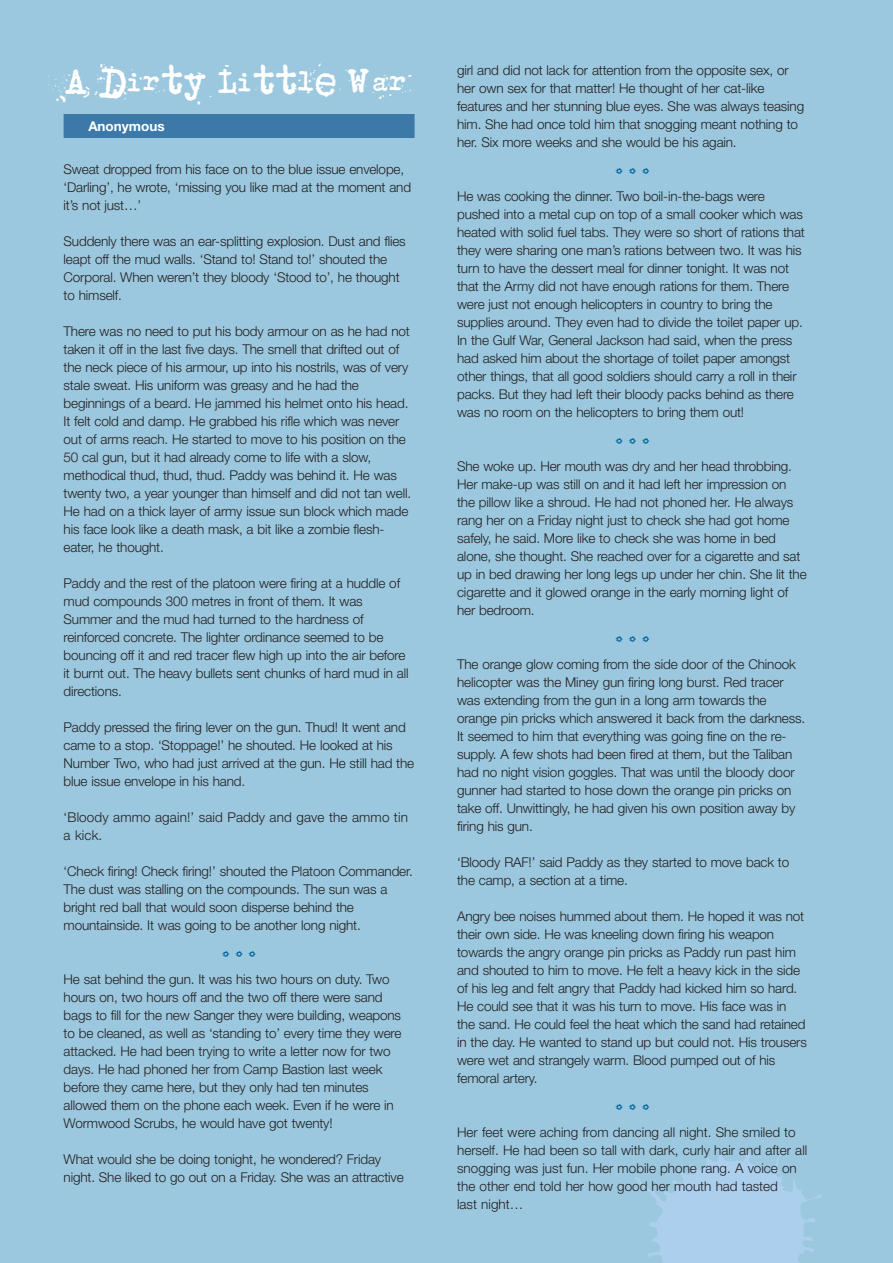
<style>
.page{position:relative;width:893px;height:1263px;background:#fff}
.page>*{position:absolute;margin:0;border:0;box-sizing:border-box;transform-origin:0 0}
.t1{font:34.5px "junko'stypewriter";color:#fff}
.t2{font:18px "junko'stypewriter";color:#00669b}
.t3{font:300 13.5px/18px "Helvetica Neue";letter-spacing:-.01em;color:#231f20}
.t4{font:300 13.5px/18px "Helvetica Neue";letter-spacing:.01em;color:#231f20}
.t5{font:700 13.5px "Helvetica Neue";color:#fff}
</style>
<div class="page">
<div style="left:0;top:0;width:892px;height:1263px;background:#9bc8de"></div>
<svg style="left:635px;top:1153px;width:187px;height:110px"></svg>
<div style="left:64px;top:114px;width:350px;height:24px;background:#3c79a9"></div>
<h1 class="t1" style="left:64px;top:61px;width:345px">ADirty Little War</h1>
<p class="t5" style="left:88px;top:121px;width:78px">Anonymous</p>
<p class="t3" style="left:64px;top:162px;width:349px">Sweat dropped from his face on to the blue issue envelope, ‘Darling’, he wrote, ‘missing you like mad at the moment and it’s not just…’</p>
<p class="t3" style="left:64px;top:234px;width:343px">Suddenly there was an ear-splitting explosion. Dust and flies leapt off the mud walls. ‘Stand to! Stand to!’ shouted the Corporal. When weren’t they bloody ‘Stood to’, he thought to himself.</p>
<p class="t3" style="left:64px;top:324px;width:349px">There was no need to put his body armour on as he had not taken it off in the last five days. The smell that drifted out of the neck piece of his armour, up into his nostrils, was of very stale sweat. His uniform was greasy and he had the beginnings of a beard. He jammed his helmet onto his head.<br>It felt cold and damp. He grabbed his rifle which was never out of arms reach. He started to move to his position on the 50 cal gun, but it had already come to life with a slow, methodical thud, thud, thud. Paddy was behind it. He was twenty two, a year younger than himself and did not tan well.<br>He had on a thick layer of army issue sun block which made his face look like a death mask, a bit like a zombie flesh&shy;eater, he thought.</p>
<p class="t3" style="left:64px;top:576px;width:346px">Paddy and the rest of the platoon were firing at a huddle of mud compounds 300 metres in front of them. It was Summer and the mud had turned to the hardness of reinforced concrete. The lighter ordinance seemed to be bouncing off it and red tracer flew high up into the air before it burnt out. The heavy bullets sent chunks of hard mud in all directions.</p>
<p class="t3" style="left:64px;top:720px;width:352px">Paddy pressed the firing lever on the gun. Thud! It went and came to a stop. ‘Stoppage!’ he shouted. He looked at his Number Two, who had just arrived at the gun. He still had the blue issue envelope in his hand.</p>
<p class="t4" style="left:64px;top:810px;width:346px">‘Bloody ammo again!’ said Paddy and gave the ammo tin a kick.</p>
<p class="t3" style="left:64px;top:864px;width:350px">‘Check firing! Check firing!’ shouted the Platoon Commander.<br>The dust was stalling on the compounds. The sun was a bright red ball that would soon disperse behind the mountainside. It was going to be another long night.</p>
<h2 class="t2" style="left:222px;top:950px;width:36px">* * *</h2>
<p class="t3" style="left:64px;top:972px;width:339px">He sat behind the gun. It was his two hours on duty. Two hours on, two hours off and the two off there were sand bags to fill for the new Sanger they were building, weapons to be cleaned, as well as ‘standing to’ every time they were attacked. He had been trying to write a letter now for two days. He had phoned her from Camp Bastion last week before they came here, but they only had ten minutes allowed them on the phone each week. Even if he were in Wormwood Scrubs, he would have got twenty!</p>
<p class="t3" style="left:64px;top:1152px;width:341px">What would she be doing tonight, he wondered? Friday night. She liked to go out on a Friday. She was an attractive</p>
<p class="t3" style="left:457px;top:63px;width:348px">girl and did not lack for attention from the opposite sex, or her own sex for that matter! He thought of her cat-like features and her stunning blue eyes. She was always teasing him. She had once told him that snogging meant nothing to her. Six more weeks and she would be his again.</p>
<h2 class="t2" style="left:615px;top:167px;width:36px">* * *</h2>
<p class="t3" style="left:457px;top:189px;width:349px">He was cooking the dinner. Two boil-in-the-bags were pushed into a metal cup on top of a small cooker which was heated with solid fuel tabs. They were so short of rations that they were sharing one man’s rations between two. It was his turn to have the dessert meal for dinner tonight. It was not that the Army did not have enough rations for them. There were just not enough helicopters in country to bring the supplies around. They even had to divide the toilet paper up.<br>In the Gulf War, General Jackson had said, when the press had asked him about the shortage of toilet paper amongst other things, that all good soldiers should carry a roll in their packs. But they had left their bloody packs behind as there was no room on the helicopters to bring them out!</p>
<h2 class="t2" style="left:615px;top:437px;width:36px">* * *</h2>
<p class="t3" style="left:457px;top:459px;width:351px">She woke up. Her mouth was dry and her head throbbing.<br>Her make-up was still on and it had left her impression on the pillow like a shroud. He had not phoned her. He always rang her on a Friday night just to check she had got home safely, he said. More like to check she was home in bed alone, she thought. She reached over for a cigarette and sat up in bed drawing her long legs up under her chin. She lit the cigarette and it glowed orange in the early morning light of her bedroom.</p>
<h2 class="t2" style="left:615px;top:635px;width:36px">* * *</h2>
<p class="t3" style="left:457px;top:657px;width:349px">The orange glow coming from the side door of the Chinook helicopter was the Miney gun firing long burst. Red tracer was extending from the gun in a long arm towards the orange pin pricks which answered it back from the darkness.<br>It seemed to him that everything was going fine on the re&shy;supply. A few shots had been fired at them, but the Taliban had no night vision goggles. That was until the bloody door gunner had started to hose down the orange pin pricks on take off. Unwittingly, he had given his own position away by firing his gun.</p>
<p class="t3" style="left:457px;top:855px;width:334px">‘Bloody RAF!’ said Paddy as they started to move back to the camp, a section at a time.</p>
<p class="t3" style="left:457px;top:909px;width:351px">Angry bee noises hummed about them. He hoped it was not their own side. He was kneeling down firing his weapon towards the angry orange pin pricks as Paddy run past him and shouted to him to move. He felt a heavy kick in the side of his leg and felt angry that Paddy had kicked him so hard.<br>He could see that it was his turn to move. His face was in the sand. He could feel the heat which the sand had retained in the day. He wanted to stand up but could not. His trousers were wet and strangely warm. Blood pumped out of his femoral artery.</p>
<h2 class="t2" style="left:615px;top:1103px;width:36px">* * *</h2>
<p class="t3" style="left:457px;top:1125px;width:352px">Her feet were aching from dancing all night. She smiled to herself. He had been so tall with dark, curly hair and after all snogging was just fun. Her mobile phone rang. A voice on the other end told her how good her mouth had tasted<br>last night…</p>
</div>
